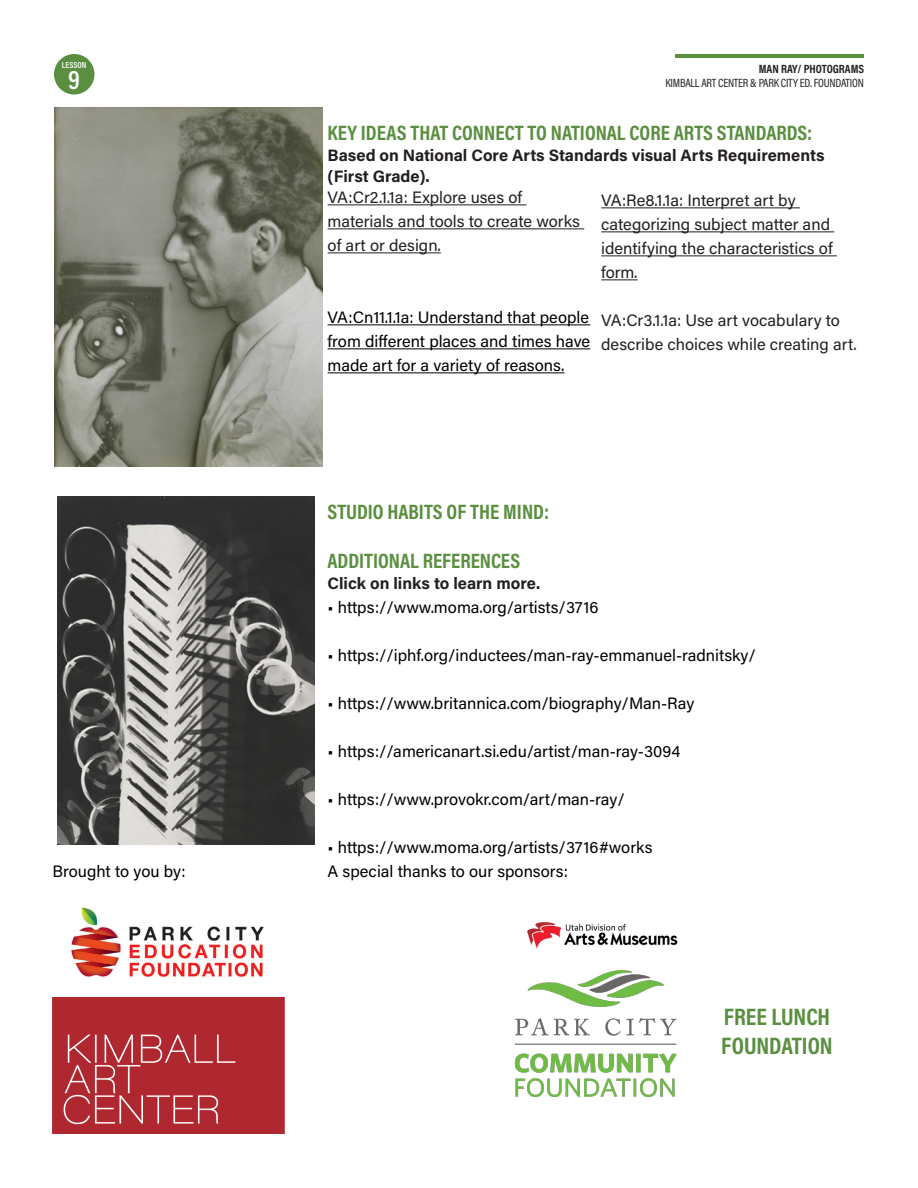
<style>
.page{position:relative;width:918px;height:1188px;background:#fff}
.page>*{position:absolute;margin:0;border:0;box-sizing:border-box;transform-origin:0 0}
.t1{font:600 26.4px "Acumin Pro Cond";color:#fff}
.t2{font:700 24px "Acumin Pro Cond";color:#598f3f}
.t3{font:700 21px "Acumin Pro Cond";color:#598f3f}
.t4{font:16.5px/24px "Acumin Pro";color:#000;text-align:justify}
.t5{font:16.5px/24px "Acumin Pro";color:#231f20}
.t6{font:700 16.5px/21px "Acumin Pro";color:#231f20}
.t7{font:12px "Acumin Pro Cond";letter-spacing:-.02em;color:#231f20}
.t8{font:700 12px "Acumin Pro Cond";letter-spacing:-.005em;color:#231f20}
.t9{font:600 8.85px "Acumin Pro Cond";color:#fff}
</style>
<div class="page">
<div style="left:54px;top:54px;width:40px;height:40px;background:#598f3f;border-radius:50%"></div>
<hr style="left:675px;top:54px;width:189px;height:3px;background:#598f3f">
<hr style="left:328px;top:204px;width:198px;height:1px;background:#231f20">
<hr style="left:328px;top:228px;width:256px;height:1px;background:#231f20">
<hr style="left:328px;top:252px;width:113px;height:1px;background:#231f20">
<hr style="left:328px;top:324px;width:262px;height:1px;background:#000">
<hr style="left:328px;top:348px;width:262px;height:1px;background:#000">
<hr style="left:328px;top:372px;width:237px;height:1px;background:#000">
<hr style="left:601px;top:207px;width:199px;height:1px;background:#231f20">
<hr style="left:601px;top:231px;width:233px;height:1px;background:#231f20">
<hr style="left:601px;top:255px;width:236px;height:1px;background:#231f20">
<hr style="left:601px;top:279px;width:37px;height:1px;background:#231f20">
<img style="left:52px;top:997px;width:233px;height:137px">
<img style="left:71px;top:907px;width:193px;height:70px">
<img style="left:527px;top:922px;width:151px;height:27px">
<img style="left:514px;top:971px;width:163px;height:126px">
<img style="left:54px;top:107px;width:268px;height:359px">
<img style="left:57px;top:497px;width:258px;height:348px">
<p class="t9" style="left:62px;top:59px;width:26px">LESSON</p>
<p class="t1" style="left:68px;top:62px;width:13px">9</p>
<p class="t8" style="left:759px;top:61px;width:107px">MAN RAY/ PHOTOGRAMS</p>
<p class="t7" style="left:665px;top:76px;width:200px">KIMBALL ART CENTER &amp; PARK CITY ED. FOUNDATION</p>
<p class="t3" style="left:328px;top:119px;width:486px">KEY IDEAS THAT CONNECT TO NATIONAL CORE ARTS STANDARDS:</p>
<p class="t6" style="left:328px;top:144px;width:498px">Based on National Core Arts Standards visual Arts Requirements (First Grade).</p>
<p class="t5" style="left:328px;top:185px;width:254px">VA:Cr2.1.1a: Explore uses of materials and tools to create works of art or design.</p>
<p class="t4" style="left:328px;top:305px;width:264px">VA:Cn11.1.1a: Understand that people from different places and times have made art for a variety of reasons.</p>
<p class="t5" style="left:601px;top:188px;width:233px">VA:Re8.1.1a: Interpret art by categorizing subject matter and identifying the characteristics of form.</p>
<p class="t5" style="left:601px;top:308px;width:257px">VA:Cr3.1.1a: Use art vocabulary to describe choices while creating art.</p>
<p class="t3" style="left:328px;top:498px;width:223px">STUDIO HABITS OF THE MIND:</p>
<p class="t3" style="left:328px;top:547px;width:194px">ADDITIONAL REFERENCES</p>
<p class="t6" style="left:328px;top:572px;width:214px">Click on links to learn more.</p>
<p class="t4" style="left:328px;top:595px;width:273px">• https://www.moma.org/artists/3716</p>
<p class="t4" style="left:328px;top:643px;width:430px">• https://iphf.org/inductees/man-ray-emmanuel-radnitsky/</p>
<p class="t4" style="left:328px;top:691px;width:368px">• https://www.britannica.com/biography/Man-Ray</p>
<p class="t4" style="left:328px;top:739px;width:354px">• https://americanart.si.edu/artist/man-ray-3094</p>
<p class="t4" style="left:328px;top:787px;width:299px">• https://www.provokr.com/art/man-ray/</p>
<p class="t4" style="left:328px;top:835px;width:326px">• https://www.moma.org/artists/3716#works</p>
<p class="t4" style="left:52px;top:858px;width:135px">Brought to you by:</p>
<p class="t4" style="left:328px;top:858px;width:242px">A special thanks to our sponsors:</p>
<p class="t2" style="left:724px;top:1001px;width:108px">FREE LUNCH</p>
<p class="t2" style="left:721px;top:1030px;width:113px">FOUNDATION</p>
</div>
